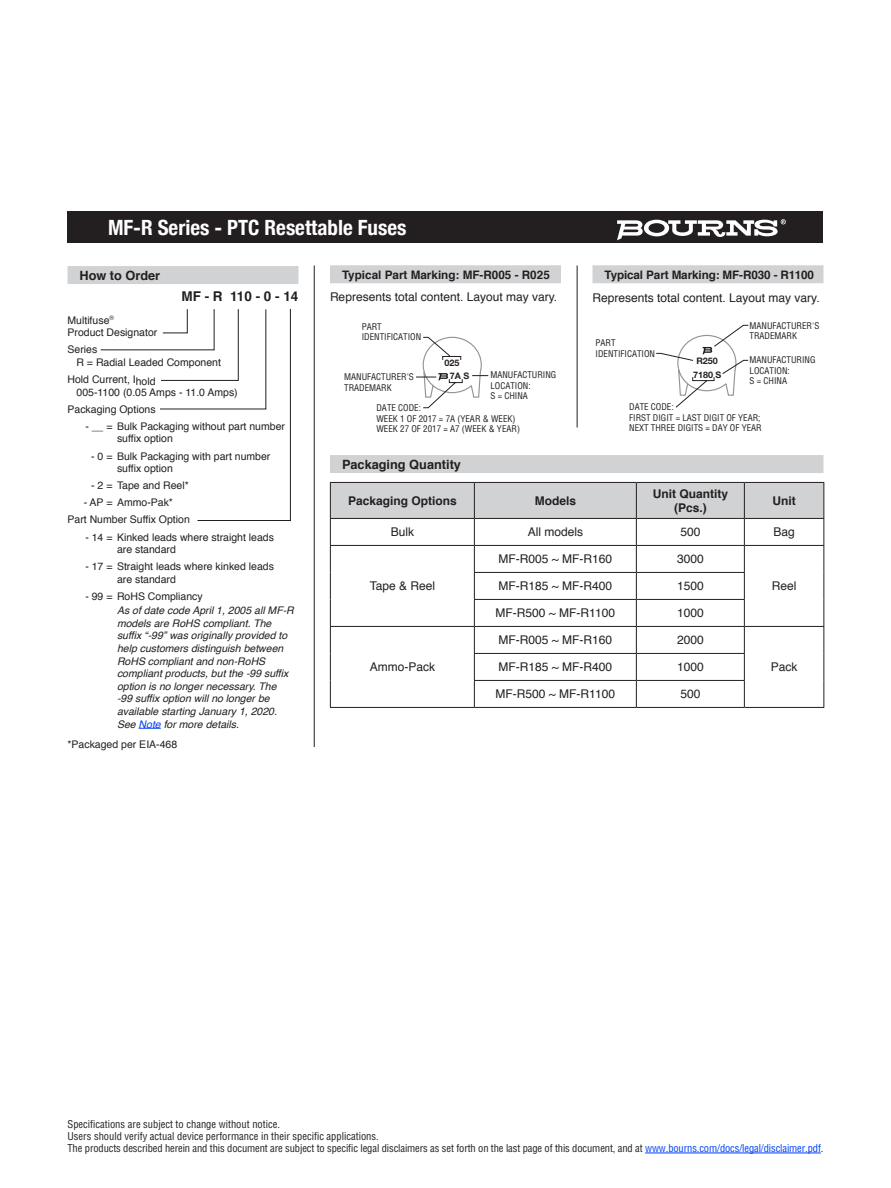
<style>
.page{position:relative;width:891px;height:1188px;background:#fff}
.page>*{position:absolute;margin:0;border:0;box-sizing:border-box;transform-origin:0 0}
.t1{font:700 condensed 21px "Helvetica Neue";color:#fff}
.t2{font:700 13.5px "Helvetica";color:#231f20}
.t3{font:700 12.75px "Helvetica";color:#231f20}
.t4{font:12px "Helvetica";color:#231f20}
.t5{font:700 12px/14.4px "Helvetica";color:#231f20;text-align:center}
.t6{font:700 11.7px "Helvetica";letter-spacing:-.01em;color:#231f20}
.t7{font:10.5px/12.6px "Helvetica";color:#231f20}
.t8{font:italic 10.5px/12.6px "Helvetica";color:#231f20}
.t9{font:condensed 10.5px/12px "Helvetica";letter-spacing:-.01em;color:#231f20}
.t10{font:condensed 9px/10.5px "Helvetica";color:#231f20}
.t11{font:700 9px/12.9px "Helvetica Neue";color:#231f20}
.s1{color:#0042f4}
</style>
<div class="page">
<div style="left:68px;top:212px;width:756px;height:31px;background:#231f20"></div>
<svg style="left:617px;top:219px;width:169px;height:21px"></svg>
<div style="left:68px;top:266px;width:230px;height:18px;background:#d1d2d4"></div>
<svg style="left:139px;top:728px;width:22px;height:1px"></svg>
<svg style="left:100px;top:308px;width:191px;height:213px"></svg>
<hr style="left:314px;top:266px;width:1px;height:481px;background:#231f20">
<hr style="left:577px;top:266px;width:1px;height:162px;background:#231f20">
<div style="left:330px;top:265px;width:231px;height:18px;background:#d1d2d4"></div>
<svg style="left:416px;top:336px;width:73px;height:72px"></svg>
<div style="left:592px;top:265px;width:232px;height:18px;background:#d1d2d4"></div>
<svg style="left:656px;top:325px;width:93px;height:83px"></svg>
<hr style="left:645px;top:1153px;width:176px;height:1px;background:#0042f4">
<div style="left:330px;top:455px;width:494px;height:18px;background:#d1d2d4"></div>
<svg style="left:330px;top:482px;width:495px;height:225px"></svg>
<hr style="left:330px;top:707px;width:144px;height:1px;background:#231f20">
<hr style="left:474px;top:707px;width:162px;height:1px;background:#231f20">
<hr style="left:636px;top:707px;width:108px;height:1px;background:#231f20">
<hr style="left:744px;top:707px;width:80px;height:1px;background:#231f20">
<h1 class="t1" style="left:108px;top:210px;width:300px">MF-R Series - PTC Resettable Fuses</h1>
<p class="t3" style="left:80px;top:265px;width:82px">How to Order</p>
<p class="t2" style="left:181px;top:285px;width:119px">MF - R 110 - 0 - 14</p>
<p class="t7" style="left:68px;top:314px;width:91px">Multifuse<sup>®<br></sup>Product Designator</p>
<p class="t7" style="left:76px;top:344px;width:146px;text-indent:-9px">Series<br>R = Radial Leaded Component</p>
<p class="t7" style="left:76px;top:373px;width:163px;text-indent:-9px">Hold Current, Ihold<br>005-1100 (0.05 Amps - 11.0 Amps)</p>
<p class="t7" style="left:68px;top:403px;width:90px">Packaging Options</p>
<p class="t7" style="left:117px;top:420px;width:170px;text-indent:-32px">- __ = Bulk Packaging without part number suffix option</p>
<p class="t7" style="left:117px;top:450px;width:155px;text-indent:-26px">- 0 = Bulk Packaging with part number suffix option</p>
<p class="t7" style="left:91px;top:480px;width:99px">- 2 = Tape and Reel*</p>
<p class="t7" style="left:68px;top:494px;width:124px;line-height:17.1px;text-align:center">- AP = Ammo-Pak*<br>Part Number Suffix Option</p>
<p class="t7" style="left:117px;top:531px;width:158px;text-indent:-32px">- 14 = Kinked leads where straight leads are standard</p>
<p class="t7" style="left:117px;top:561px;width:158px;text-indent:-32px">- 17 = Straight leads where kinked leads are standard</p>
<p class="t7" style="left:85px;top:590px;width:119px">- 99 = RoHS Compliancy</p>
<p class="t8" style="left:117px;top:604px;width:178px">As of date code April 1, 2005 all MF-R models are RoHS compliant. The suffix “-99” was originally provided to help customers distinguish between RoHS compliant and non-RoHS compliant products, but the -99 suffix option is no longer necessary. The -99 suffix option will no longer be available starting January 1, 2020.<br>See <span class="s1">Note</span> for more details.</p>
<p class="t7" style="left:68px;top:738px;width:111px">*Packaged per EIA-468</p>
<p class="t6" style="left:342px;top:265px;width:209px">Typical Part Marking: MF-R005 - R025</p>
<p class="t4" style="left:330px;top:287px;width:229px">Represents total content. Layout may vary.</p>
<p class="t6" style="left:604px;top:265px;width:211px">Typical Part Marking: MF-R030 - R1100</p>
<p class="t4" style="left:592px;top:288px;width:229px">Represents total content. Layout may vary.</p>
<p class="t10" style="left:750px;top:320px;width:71px">MANUFACTURER'S<br>TRADEMARK</p>
<p class="t10" style="left:362px;top:321px;width:61px">PART<br>IDENTIFICATION</p>
<p class="t10" style="left:344px;top:372px;width:71px">MANUFACTURER'S<br>TRADEMARK</p>
<p class="t10" style="left:376px;top:402px;width:145px">DATE CODE:<br>WEEK 1 OF 2017 = 7A (YEAR &amp; WEEK)<br>WEEK 27 OF 2017 = A7 (WEEK &amp; YEAR)</p>
<p class="t10" style="left:596px;top:338px;width:61px">PART<br>IDENTIFICATION</p>
<p class="t10" style="left:750px;top:355px;width:68px">MANUFACTURING<br>LOCATION:<br>S = CHINA</p>
<p class="t11" style="left:693px;top:355px;width:30px;line-height:13.5px;text-align:center">R250<br>7180 S</p>
<p class="t11" style="left:450px;top:357px;width:21px;text-indent:-6px">025<br>7A S</p>
<p class="t10" style="left:490px;top:370px;width:68px">MANUFACTURING<br>LOCATION:<br>S = CHINA</p>
<p class="t10" style="left:629px;top:402px;width:134px">DATE CODE:<br>FIRST DIGIT = LAST DIGIT OF YEAR;<br>NEXT THREE DIGITS = DAY OF YEAR</p>
<p class="t3" style="left:342px;top:454px;width:121px">Packaging Quantity</p>
<p class="t5" style="left:348px;top:494px;width:110px">Packaging Options</p>
<p class="t5" style="left:535px;top:494px;width:43px">Models</p>
<p class="t5" style="left:653px;top:486px;width:77px">Unit Quantity (Pcs.)</p>
<p class="t5" style="left:772px;top:494px;width:25px">Unit</p>
<p class="t4" style="left:391px;top:523px;width:25px">Bulk</p>
<p class="t4" style="left:528px;top:523px;width:57px">All models</p>
<p class="t4" style="left:680px;top:523px;width:22px">500</p>
<p class="t4" style="left:773px;top:523px;width:23px">Bag</p>
<p class="t4" style="left:499px;top:550px;width:115px">MF-R005 ~ MF-R160</p>
<p class="t4" style="left:677px;top:550px;width:28px">3000</p>
<p class="t4" style="left:499px;top:577px;width:115px">MF-R185 ~ MF-R400</p>
<p class="t4" style="left:677px;top:577px;width:28px">1500</p>
<p class="t4" style="left:772px;top:577px;width:26px">Reel</p>
<p class="t4" style="left:496px;top:604px;width:121px">MF-R500 ~ MF-R1100</p>
<p class="t4" style="left:677px;top:604px;width:28px">1000</p>
<p class="t4" style="left:370px;top:577px;width:67px">Tape &amp; Reel</p>
<p class="t4" style="left:499px;top:631px;width:115px">MF-R005 ~ MF-R160</p>
<p class="t4" style="left:677px;top:631px;width:28px">2000</p>
<p class="t4" style="left:499px;top:658px;width:115px">MF-R185 ~ MF-R400</p>
<p class="t4" style="left:677px;top:658px;width:28px">1000</p>
<p class="t4" style="left:771px;top:658px;width:28px">Pack</p>
<p class="t4" style="left:496px;top:685px;width:121px">MF-R500 ~ MF-R1100</p>
<p class="t4" style="left:680px;top:685px;width:22px">500</p>
<p class="t4" style="left:370px;top:658px;width:67px">Ammo-Pack</p>
<p class="t9" style="left:68px;top:1118px;width:757px">Specifications are subject to change without notice.<br>Users should verify actual device performance in their specific applications.<br>The products described herein and this document are subject to specific legal disclaimers as set forth on the last page of this document, and at <span class="s1">www.bourns.com/docs/legal/disclaimer.pdf</span>.</p>
</div>
